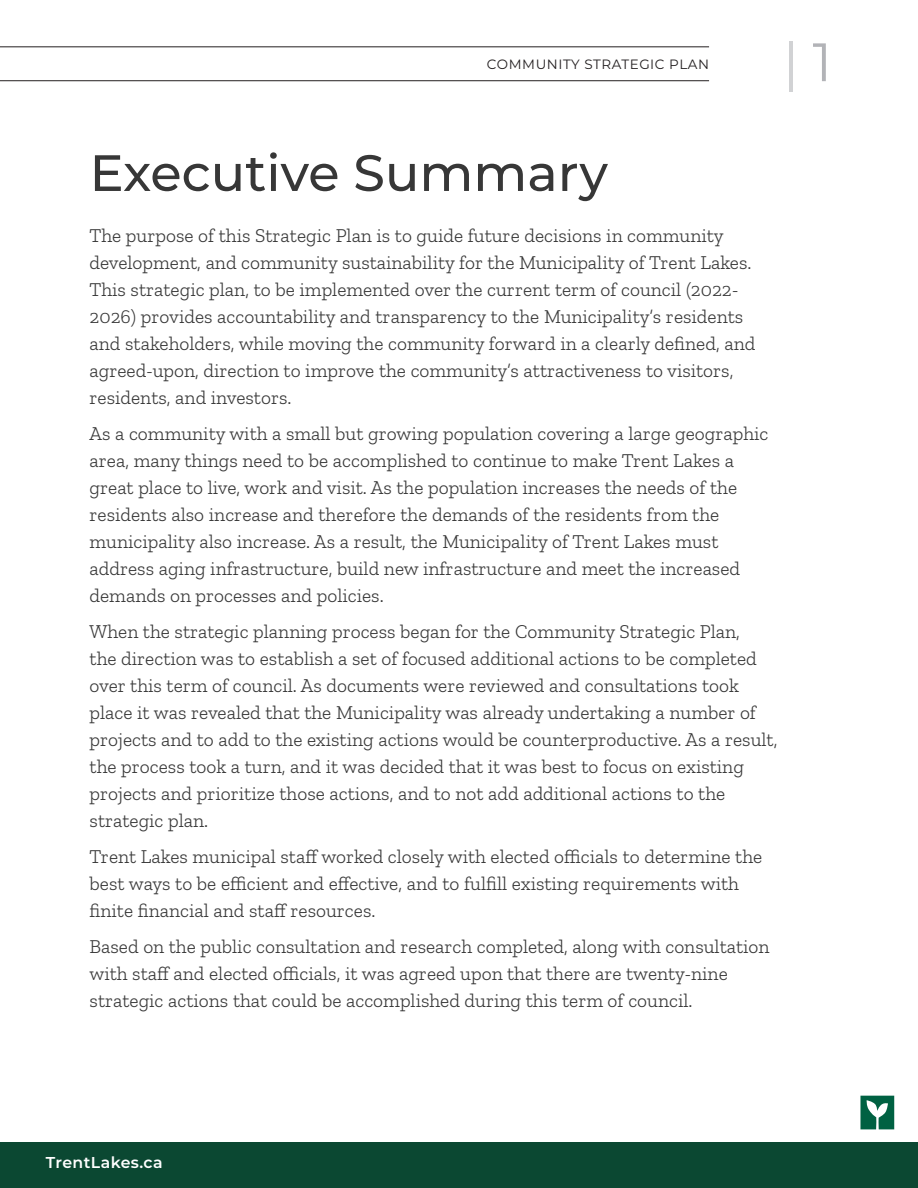
<style>
.page{position:relative;width:918px;height:1188px;background:#fff}
.page>*{position:absolute;margin:0;border:0;box-sizing:border-box;transform-origin:0 0}
.t1{font:54px "Montserrat";color:#d1d2d4}
.Large_Section{font:500 51px "Montserrat";color:#373737}
.t2{font:300 19.5px/27px "Zilla Slab";color:#373737}
.t3{font:600 15.75px "Montserrat";letter-spacing:.025em;color:#fff}
.t4{font:13.5px "Montserrat";letter-spacing:.04em;color:#231f20}
.s1{color:#b2b3b7}
</style>
<div class="page">
<div style="left:0;top:1142px;width:918px;height:46px;background:#0b4832"></div>
<hr style="left:0;top:80px;width:709px;height:1px;background:#231f20">
<hr style="left:0;top:47px;width:709px;height:1px;background:#231f20">
<svg style="left:860px;top:1096px;width:34px;height:33px"></svg>
<p class="t4" style="left:487px;top:55px;width:224px">COMMUNITY STRATEGIC PLAN</p>
<p class="t1" style="left:783px;top:25px;width:51px">| <span class="s1">1</span></p>
<p class="Large_Section" style="left:90px;top:137px;width:520px">Executive Summary</p>
<p class="t2" style="left:90px;top:222px;width:667px">The purpose of this Strategic Plan is to guide future decisions in community development, and community sustainability for the Municipality of Trent Lakes.<br>This strategic plan, to be implemented over the current term of council (2022- 2026) provides accountability and transparency to the Municipality’s residents and stakeholders, while moving the community forward in a clearly defined, and agreed-upon, direction to improve the community’s attractiveness to visitors, residents, and investors.</p>
<p class="t2" style="left:90px;top:420px;width:680px">As a community with a small but growing population covering a large geographic area, many things need to be accomplished to continue to make Trent Lakes a great place to live, work and visit. As the population increases the needs of the residents also increase and therefore the demands of the residents from the municipality also increase. As a result, the Municipality of Trent Lakes must address aging infrastructure, build new infrastructure and meet the increased demands on processes and policies.</p>
<p class="t2" style="left:90px;top:618px;width:689px">When the strategic planning process began for the Community Strategic Plan,<br>the direction was to establish a set of focused additional actions to be completed over this term of council. As documents were reviewed and consultations took place it was revealed that the Municipality was already undertaking a number of projects and to add to the existing actions would be counterproductive. As a result, the process took a turn, and it was decided that it was best to focus on existing projects and prioritize those actions, and to not add additional actions to the strategic plan.</p>
<p class="t2" style="left:90px;top:843px;width:674px">Trent Lakes municipal staff worked closely with elected officials to determine the best ways to be efficient and effective, and to fulfill existing requirements with finite financial and staff resources.</p>
<p class="t2" style="left:90px;top:933px;width:682px">Based on the public consultation and research completed, along with consultation with staff and elected officials, it was agreed upon that there are twenty-nine strategic actions that could be accomplished during this term of council.</p>
<p class="t3" style="left:46px;top:1152px;width:118px">TrentLakes.ca</p>
</div>
